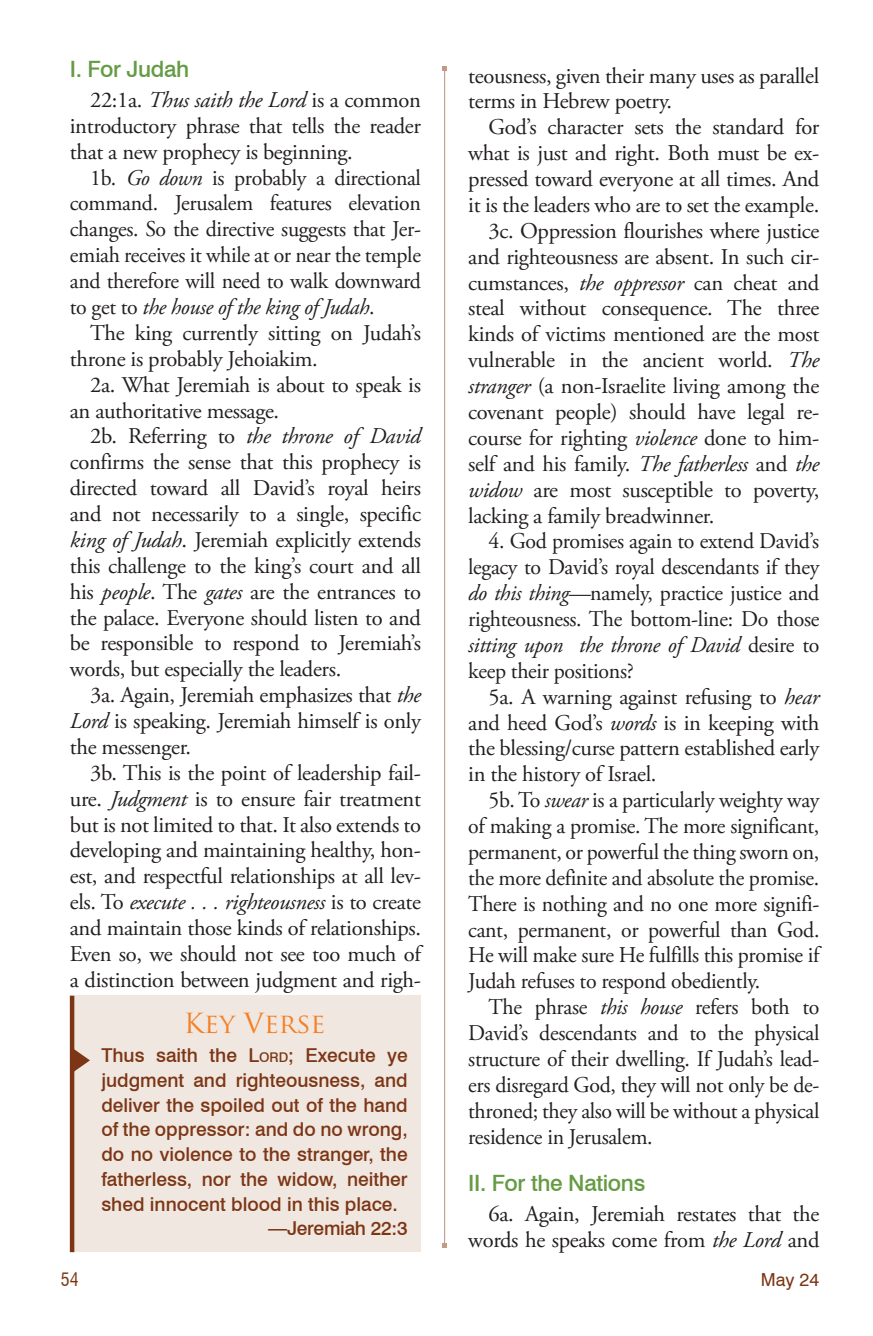
<style>
.page{position:relative;width:873px;height:1336px;background:#fff}
.page>*{position:absolute;margin:0;border:0;box-sizing:border-box;transform-origin:0 0}
.t1{font:27px "Trajan Pro";color:#f48026}
.t2{font:22.5px/25.9px "Adobe Garamond Pro";letter-spacing:-.02em;color:#231f20;text-align:justify}
.t3{font:500 22.5px "Swiss 721 BT";letter-spacing:-.015em;color:#659b44}
.t4{font:500 19.12px "Swiss 721 BT";color:#7c3615}
.t5{font:18px "Swiss 721 BT";color:#7c3615}
.t6{font:condensed 18px "Swiss 721 BT";color:#7c3615}
.s1{font-style:italic}
.s2{font-size:13.28px}
</style>
<div class="page">
<hr style="left:444px;top:68px;width:1px;height:1177px;background:#c39b84">
<svg style="left:442px;top:66px;width:5px;height:5px"></svg>
<svg style="left:442px;top:1243px;width:5px;height:4px"></svg>
<div style="left:74px;top:995px;width:347px;height:257px;background:#f0e7e0"></div>
<hr style="left:70px;top:995px;width:4px;height:257px;background:#7c3615">
<svg style="left:74px;top:1047px;width:16px;height:27px"></svg>
<p class="t3" style="left:70px;top:55px;width:121px">I. For Judah</p>
<p class="t2" style="left:70px;top:88px;width:352px;text-indent:20px">22:1a. <span class="s1">Thus saith the Lord</span> is a common introductory phrase that tells the reader that a new prophecy is beginning.</p>
<p class="t2" style="left:70px;top:165px;width:353px;text-indent:20px">1b. <span class="s1">Go down</span> is probably a directional command. Jerusalem features elevation changes. So the directive suggests that Jer&shy;emiah receives it while at or near the temple and therefore will need to walk downward to get to <span class="s1">the house of the king of Judah</span>.</p>
<p class="t2" style="left:70px;top:321px;width:352px;text-indent:20px">The king currently sitting on Judah’s throne is probably Jehoiakim.</p>
<p class="t2" style="left:70px;top:372px;width:352px;text-indent:20px">2a. What Jeremiah is about to speak is an authoritative message.</p>
<p class="t2" style="left:70px;top:424px;width:353px;text-indent:20px">2b. Referring to <span class="s1">the throne of David </span>confirms the sense that this prophecy is directed toward all David’s royal heirs and not necessarily to a single, specific <span class="s1">king of Judah</span>. Jeremiah explicitly extends this challenge to the king’s court and all his <span class="s1">people</span>. The <span class="s1">gates</span> are the entrances to the palace. Everyone should listen to and be responsible to respond to Jeremiah’s words, but especially the leaders.</p>
<p class="t2" style="left:70px;top:683px;width:353px;text-indent:20px">3a. Again, Jeremiah emphasizes that <span class="s1">the Lord</span> is speaking. Jeremiah himself is only the messenger.</p>
<p class="t2" style="left:70px;top:760px;width:355px;text-indent:20px">3b. This is the point of leadership fail&shy;ure. <span class="s1">Judgment</span> is to ensure fair treatment but is not limited to that. It also extends to developing and maintaining healthy, hon&shy;est, and respectful relationships at all lev&shy;els. To <span class="s1">execute . . . righteousness</span> is to create and maintain those kinds of relationships.<br>Even so, we should not see too much of a distinction between judgment and righ-</p>
<p class="t1" style="left:184px;top:1006px;width:143px">Key Verse</p>
<p class="t4" style="left:101px;top:1043px;width:308px">Thus saith the L<span class="s2">ord</span>; Execute ye</p>
<p class="t4" style="left:101px;top:1068px;width:308px">judgment and righteousness, and</p>
<p class="t4" style="left:101px;top:1093px;width:308px">deliver the spoiled out of the hand</p>
<p class="t4" style="left:101px;top:1118px;width:308px">of the oppressor: and do no wrong,</p>
<p class="t4" style="left:101px;top:1142px;width:308px">do no violence to the stranger, the</p>
<p class="t4" style="left:101px;top:1167px;width:308px">fatherless, nor the widow, neither</p>
<p class="t4" style="left:101px;top:1192px;width:298px">shed innocent blood in this place.</p>
<p class="t4" style="left:268px;top:1217px;width:141px">—Jeremiah 22:3</p>
<p class="t2" style="left:468px;top:63px;width:352px">teousness, given their many uses as parallel terms in Hebrew poetry.</p>
<p class="t2" style="left:488px;top:115px;width:332px">God’s character sets the standard for</p>
<p class="t2" style="left:468px;top:141px;width:353px">what is just and right. Both must be ex-</p>
<p class="t2" style="left:468px;top:167px;width:352px">pressed toward everyone at all times. And</p>
<p class="t2" style="left:468px;top:193px;width:352px">it is the leaders who are to set the example.</p>
<p class="t2" style="left:488px;top:219px;width:332px">3c. Oppression flourishes where justice</p>
<p class="t2" style="left:468px;top:244px;width:353px">and righteousness are absent. In such cir-</p>
<p class="t2" style="left:468px;top:270px;width:353px">cumstances, <span class="s1">the oppressor</span> can cheat and</p>
<p class="t2" style="left:468px;top:296px;width:353px">steal without consequence. The three</p>
<p class="t2" style="left:468px;top:322px;width:353px">kinds of victims mentioned are the most</p>
<p class="t2" style="left:468px;top:348px;width:352px">vulnerable in the ancient world. <span class="s1">The</span></p>
<p class="t2" style="left:468px;top:374px;width:352px"><span class="s1">stranger</span> (a non-Israelite living among the</p>
<p class="t2" style="left:468px;top:400px;width:352px">covenant people) should have legal re-</p>
<p class="t2" style="left:468px;top:426px;width:352px">course for righting <span class="s1">violence</span> done to him-</p>
<p class="t2" style="left:468px;top:451px;width:353px">self and his family. <span class="s1">The fatherless</span> and <span class="s1">the</span></p>
<p class="t2" style="left:468px;top:477px;width:352px"><span class="s1">widow</span> are most susceptible to poverty,</p>
<p class="t2" style="left:468px;top:503px;width:248px">lacking a family breadwinner.</p>
<p class="t2" style="left:468px;top:529px;width:353px;text-indent:20px">4. God promises again to extend David’s legacy to David’s royal descendants if they <span class="s1">do this thing—</span>namely, practice justice and righteousness. The bottom-line: Do those <span class="s1">sitting upon the throne of David</span> desire to keep their positions?</p>
<p class="t2" style="left:468px;top:684px;width:353px;text-indent:20px">5a. A warning against refusing to <span class="s1">hear </span>and heed God’s <span class="s1">words</span> is in keeping with the blessing/curse pattern established early in the history of Israel.</p>
<p class="t2" style="left:468px;top:788px;width:355px;text-indent:20px">5b. To <span class="s1">swear</span> is a particularly weighty way of making a promise. The more significant, permanent, or powerful the thing sworn on, the more definite and absolute the promise.<br>There is nothing and no one more signifi&shy;cant, permanent, or powerful than God.<br>He will make sure He fulfills this promise if Judah refuses to respond obediently.</p>
<p class="t2" style="left:468px;top:995px;width:353px;text-indent:20px">The phrase <span class="s1">this house</span> refers both to David’s descendants and to the physical structure of their dwelling. If Judah’s lead&shy;ers disregard God, they will not only be de&shy;throned; they also will be without a physical residence in Jerusalem.</p>
<p class="t3" style="left:468px;top:1169px;width:179px">II. For the Nations</p>
<p class="t2" style="left:468px;top:1202px;width:353px;text-align:right">6a. Again, Jeremiah restates that the words he speaks come from <span class="s1">the Lord</span> and</p>
<p class="t6" style="left:61px;top:1269px;width:19px">54</p>
<p class="t5" style="left:761px;top:1269px;width:60px">May 24</p>
</div>
